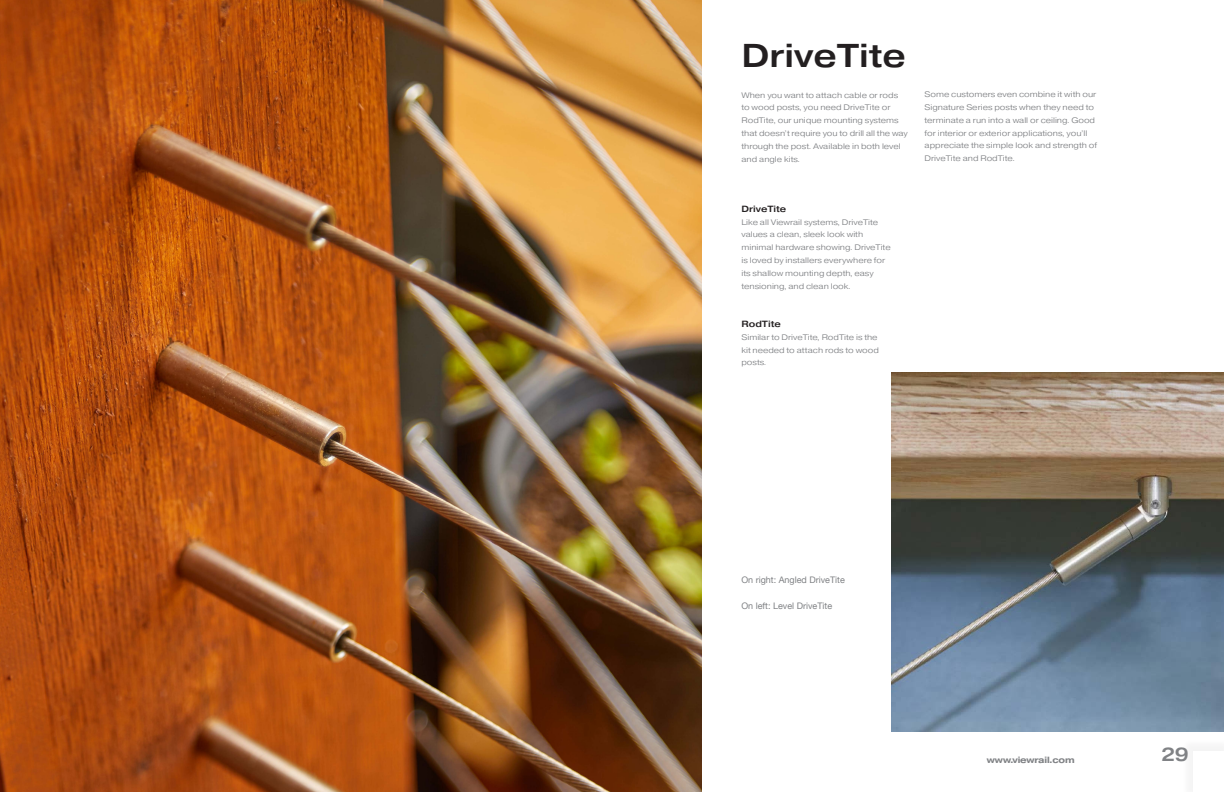
<style>
.page{position:relative;width:1224px;height:792px;background:#fff}
.page>*{position:absolute;margin:0;border:0;box-sizing:border-box;transform-origin:0 0}
.t1{font:500 33px "Pragmatica Ext";color:#231f20}
.t2{font:500 19px "Pragmatica Ext";color:#808285}
.t3{font:9px "Helvetica Neue";color:#808285}
.t4{font:500 9px "Pragmatica Ext";color:#231f20}
.t5{font:700 9px "Pragmatica Ext";letter-spacing:-.02em;color:#808285}
.t6{font:300 8px/12.8px "Pragmatica Ext";color:#808285}
</style>
<div class="page">
<div style="left:1181px;top:738px;width:43px;height:54px;background:#f8f8f8"></div>
<div style="left:1194px;top:751px;width:30px;height:41px;background:#fff"></div>
<img style="left:0;top:0;width:701px;height:792px">
<img style="left:891px;top:372px;width:333px;height:359px">
<p class="t1" style="left:741px;top:35px;width:166px">DriveTite</p>
<p class="t6" style="left:741px;top:88px;width:168px">When you want to attach cable or rods to wood posts, you need DriveTite or RodTite, our unique mounting systems that doesn’t require you to drill all the way through the post. Available in both level and angle kits.</p>
<p class="t6" style="left:925px;top:88px;width:174px">Some customers even combine it with our Signature Series posts when they need to terminate a run into a wall or ceiling. Good for interior or exterior applications, you’ll appreciate the simple look and strength of DriveTite and RodTite.</p>
<p class="t4" style="left:741px;top:203px;width:46px">DriveTite</p>
<p class="t6" style="left:741px;top:215px;width:151px">Like all Viewrail systems, DriveTite values a clean, sleek look with minimal hardware showing. DriveTite is loved by installers everywhere for its shallow mounting depth, easy tensioning, and clean look.</p>
<p class="t4" style="left:741px;top:318px;width:41px">RodTite</p>
<p class="t6" style="left:741px;top:331px;width:139px">Similar to DriveTite, RodTite is the kit needed to attach rods to wood posts.</p>
<p class="t3" style="left:741px;top:573px;width:105px">On right: Angled DriveTite</p>
<p class="t3" style="left:741px;top:599px;width:92px">On left: Level DriveTite</p>
<p class="t5" style="left:987px;top:754px;width:89px">www.viewrail.com</p>
<p class="t2" style="left:1161px;top:743px;width:29px">29</p>
</div>
